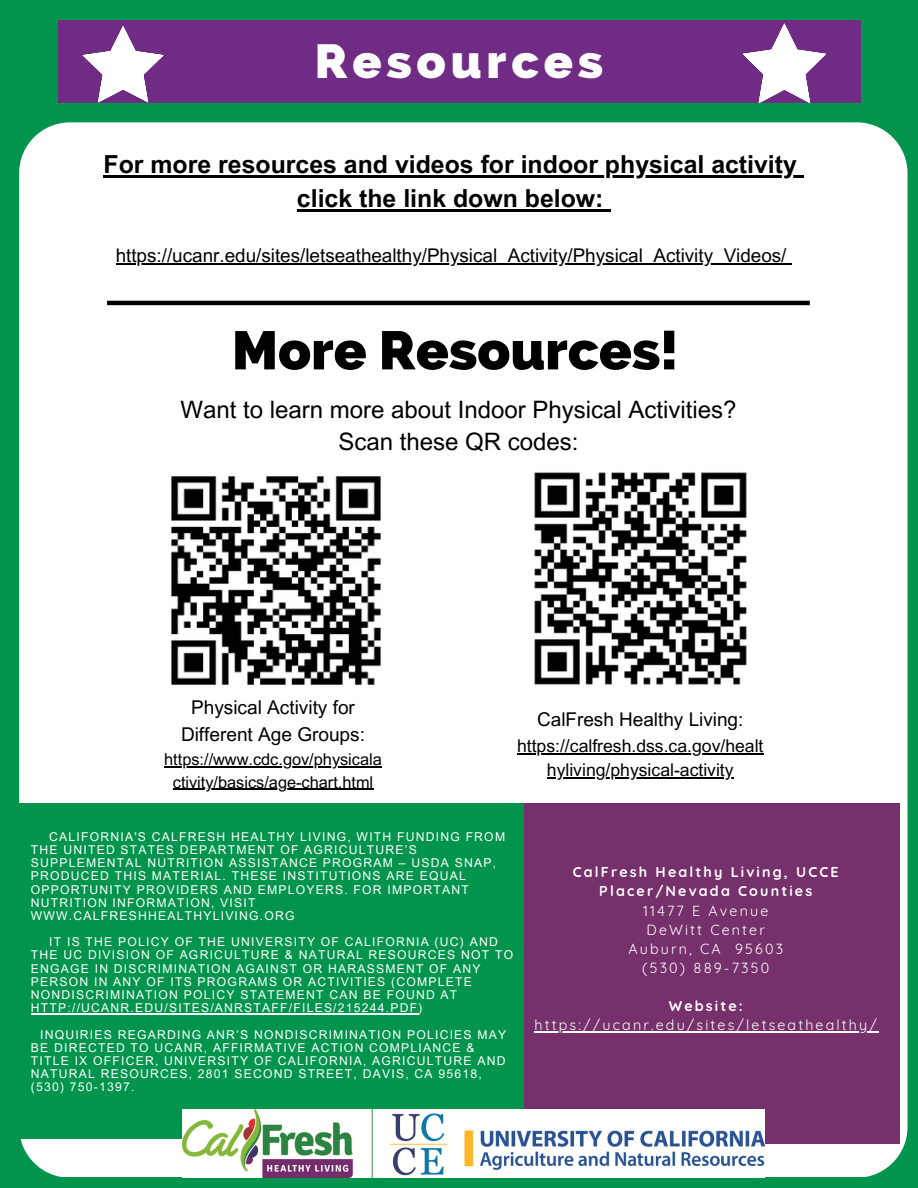
<style>
.page{position:relative;width:918px;height:1188px;background:#00944d}
.page>*{position:absolute;margin:0;border:0;box-sizing:border-box;transform-origin:0 0}
.t1{font:800 54px "Raleway";color:#000}
.t2{font:800 48px "Raleway";letter-spacing:.1em;color:#fff}
.t3{font:700 24.9px/33.8px "Arial MT Pro";color:#000;text-align:center}
.t4{font:24px/32.7px "Arial MT Pro";color:#000;text-align:center}
.t5{font:19.05px/26.5px "Arial MT Pro";color:#000;text-align:center}
.t6{font:18.9px "Arial MT Pro";color:#000}
.t7{font:17.55px/24.3px "Arial MT Pro";color:#000;text-align:center}
.t8{font:16.35px "Arial MT Pro";color:#000}
.t9{font:14.25px "Quicksand";letter-spacing:.15em;color:#fff}
.t10{font:700 14.25px/19.2px "Quicksand";letter-spacing:.15em;color:#fff;text-align:center}
.t11{font:12.15px/13.2px "Arial MT Pro";letter-spacing:.1em;color:#fff}
</style>
<div class="page">
<div style="left:19px;top:122px;width:889px;height:1055px;background:#fff;border-radius:51px"></div>
<div style="left:523px;top:803px;width:376px;height:341px;background:#76306b"></div>
<div style="left:11px;top:803px;width:513px;height:336px;background:#00944d"></div>
<img style="left:182px;top:1110px;width:583px;height:67px">
<div style="left:58px;top:21px;width:802px;height:82px;background:#702b84"></div>
<svg style="left:83px;top:26px;width:81px;height:77px"></svg>
<svg style="left:743px;top:23px;width:83px;height:80px"></svg>
<hr style="left:107px;top:301px;width:703px;height:4px;background:#000">
<img style="left:534px;top:472px;width:213px;height:213px">
<img style="left:171px;top:476px;width:210px;height:209px">
<hr style="left:535px;top:1031px;width:344px;height:2px;background:#fff">
<hr style="left:31px;top:1013px;width:387px;height:1px;background:#fff">
<hr style="left:164px;top:766px;width:218px;height:1px;background:#000">
<hr style="left:173px;top:789px;width:200px;height:1px;background:#000">
<hr style="left:104px;top:175px;width:693px;height:3px;background:#000">
<svg style="left:797px;top:175px;width:7px;height:3px"></svg>
<hr style="left:297px;top:209px;width:307px;height:2px;background:#000">
<svg style="left:604px;top:209px;width:7px;height:2px"></svg>
<hr style="left:116px;top:263px;width:671px;height:1px;background:#000">
<hr style="left:517px;top:753px;width:247px;height:1px;background:#000">
<hr style="left:547px;top:777px;width:187px;height:2px;background:#000">
<h2 class="t2" style="left:315px;top:33px;width:290px">Resources</h2>
<p class="t3" style="left:104px;top:151px;width:695px">For more resources and videos for indoor physical activity click the link down below:</p>
<p class="t6" style="left:116px;top:248px;width:672px">https://ucanr.edu/sites/letseathealthy/Physical_Activity/Physical_Activity_Videos/</p>
<p class="t1" style="left:232px;top:319px;width:448px">More Resources!</p>
<p class="t4" style="left:180px;top:396px;width:558px">Want to learn more about Indoor Physical Activities?<br>Scan these QR codes:</p>
<p class="t5" style="left:181px;top:697px;width:186px">Physical Activity for<br>Different Age Groups:</p>
<p class="t8" style="left:164px;top:753px;width:219px">https://www.cdc.gov/physicala</p>
<p class="t8" style="left:173px;top:776px;width:202px">ctivity/basics/age-chart.html</p>
<p class="t6" style="left:537px;top:712px;width:208px">CalFresh Healthy Living:</p>
<p class="t7" style="left:517px;top:736px;width:248px">https://calfresh.dss.ca.gov/healt hyliving/physical-activity</p>
<p class="t11" style="left:31px;top:832px;width:476px;text-indent:18px">CALIFORNIA'S CALFRESH HEALTHY LIVING, WITH FUNDING FROM THE UNITED STATES DEPARTMENT OF AGRICULTURE’S SUPPLEMENTAL NUTRITION ASSISTANCE PROGRAM – USDA SNAP, PRODUCED THIS MATERIAL. THESE INSTITUTIONS ARE EQUAL OPPORTUNITY PROVIDERS AND EMPLOYERS. FOR IMPORTANT NUTRITION INFORMATION, VISIT WWW.CALFRESHHEALTHYLIVING.ORG</p>
<p class="t11" style="left:31px;top:937px;width:484px;text-indent:18px">IT IS THE POLICY OF THE UNIVERSITY OF CALIFORNIA (UC) AND THE UC DIVISION OF AGRICULTURE &amp; NATURAL RESOURCES NOT TO ENGAGE IN DISCRIMINATION AGAINST OR HARASSMENT OF ANY PERSON IN ANY OF ITS PROGRAMS OR ACTIVITIES (COMPLETE NONDISCRIMINATION POLICY STATEMENT CAN BE FOUND AT HTTP://UCANR.EDU/SITES/ANRSTAFF/FILES/215244.PDF)</p>
<p class="t11" style="left:31px;top:1029px;width:477px;text-indent:9px">INQUIRIES REGARDING ANR’S NONDISCRIMINATION POLICIES MAY BE DIRECTED TO UCANR, AFFIRMATIVE ACTION COMPLIANCE &amp; TITLE IX OFFICER, UNIVERSITY OF CALIFORNIA, AGRICULTURE AND NATURAL RESOURCES, 2801 SECOND STREET, DAVIS, CA 95618, (530) 750-1397.</p>
<h5 class="t10" style="left:573px;top:862px;width:268px">CalFresh Healthy Living, UCCE<br>Placer/Nevada Counties</h5>
<h1 class="t9" style="left:643px;top:901px;width:127px">11477 E Avenue</h1>
<h4 class="t9" style="left:647px;top:920px;width:120px">DeWitt Center</h4>
<p class="t9" style="left:628px;top:940px;width:156px">Auburn, CA 95603</p>
<p class="t9" style="left:642px;top:959px;width:129px">(530) 889-7350</p>
<h6 class="t10" style="left:669px;top:996px;width:75px">Website:</h6>
<h5 class="t9" style="left:535px;top:1016px;width:344px">https://ucanr.edu/sites/letseathealthy/</h5>
</div>
